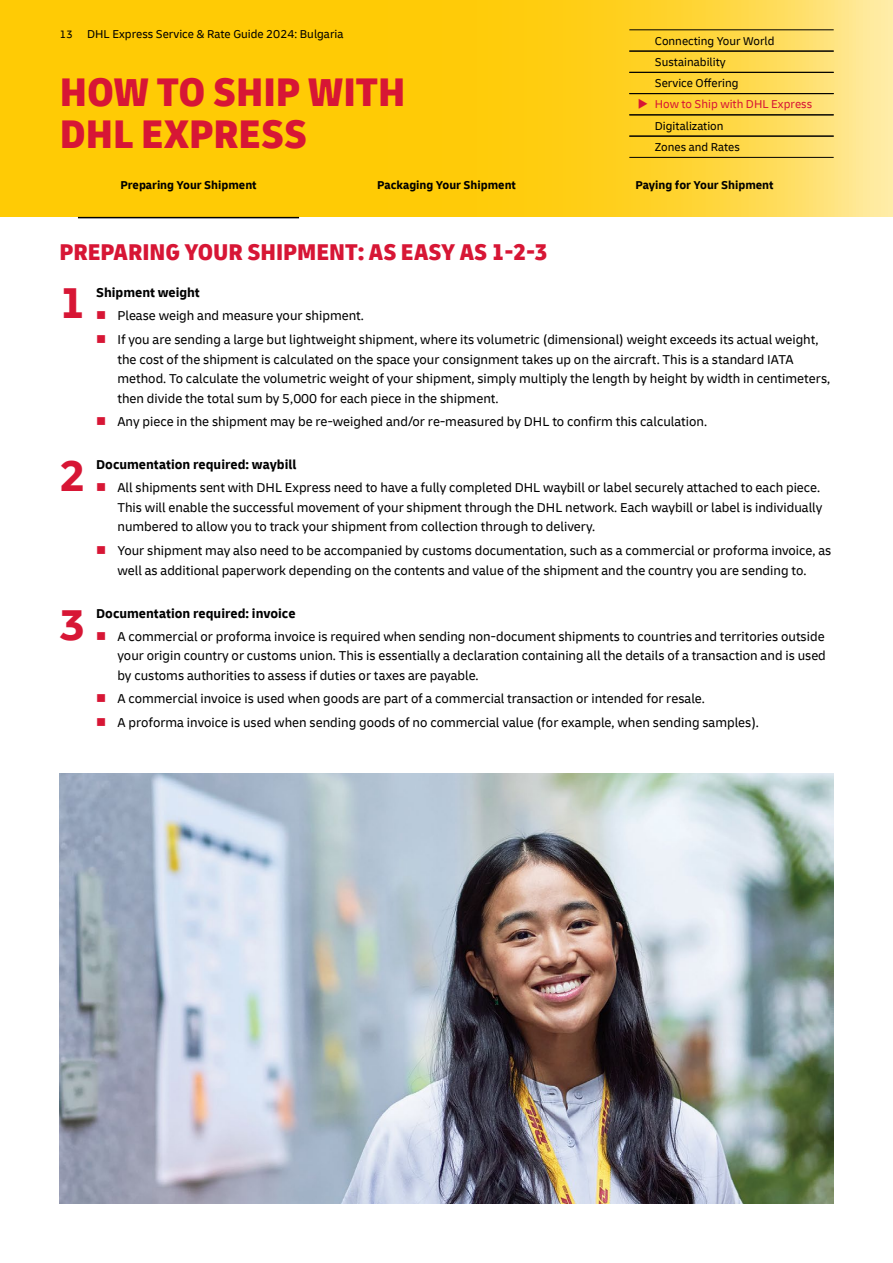
<style>
.page{position:relative;width:893px;height:1263px;background:#fff}
.page>*{position:absolute;margin:0;border:0;box-sizing:border-box;transform-origin:0 0}
.t1{font:700 45.3px "Delivery";color:#d71635}
.H2_Masthead_Headline{font:900 condensed 42px/42px "Delivery";color:#d71635}
.H3_Secondary_headline{font:900 condensed 24px "Delivery";color:#d71635}
.LI_Bulleted_List{font:13.5px/19.5px "Delivery";color:#000}
.H4_Paragraph_header{font:700 13.5px "Delivery";color:#000}
.t2{font:12px/21.3px "Delivery";color:#000}
.t3{font:700 12px "Delivery";color:#000}
.s1{font-size:11.25px}
.s2{color:#d71635}
</style>
<div class="page">
<svg style="left:0;top:0;width:893px;height:217px;background:#fecf20"></svg>
<hr style="left:629px;top:30px;width:205px;height:1px;background:#000">
<hr style="left:629px;top:51px;width:205px;height:1px;background:#000">
<hr style="left:629px;top:72px;width:205px;height:1px;background:#000">
<hr style="left:629px;top:93px;width:205px;height:1px;background:#000">
<hr style="left:629px;top:115px;width:205px;height:1px;background:#000">
<hr style="left:629px;top:136px;width:205px;height:1px;background:#000">
<hr style="left:629px;top:157px;width:205px;height:1px;background:#000">
<hr style="left:78px;top:217px;width:221px;height:1px;background:#000">
<img style="left:60px;top:774px;width:773px;height:429px">
<p class="t2" style="left:60px;top:24px;width:285px"><span class="s1">13</span> DHL Express Service &amp; Rate Guide 2024: Bulgaria</p>
<h2 class="H2_Masthead_Headline" style="left:60px;top:71px;width:347px">HOW TO SHIP WITH<br>DHL EXPRESS</h2>
<p class="t2" style="left:655px;top:30px;width:121px">Connecting Your World<br>Sustainability<br>Service Offering</p>
<p class="t2" style="left:655px;top:94px;width:159px;text-indent:-17px"><span class="s2">◆ How to Ship with DHL Express<br></span>Digitalization<br>Zones and Rates</p>
<p class="t3" style="left:120px;top:178px;width:138px">Preparing Your Shipment</p>
<p class="t3" style="left:377px;top:178px;width:140px">Packaging Your Shipment</p>
<p class="t3" style="left:635px;top:178px;width:140px">Paying for Your Shipment</p>
<h3 class="H3_Secondary_headline" style="left:60px;top:236px;width:490px">PREPARING YOUR SHIPMENT: AS EASY AS 1-2-3</h3>
<h1 class="t1" style="left:60px;top:275px;width:28px">1</h1>
<h4 class="H4_Paragraph_header" style="left:96px;top:284px;width:105px">Shipment weight</h4>
<p class="LI_Bulleted_List" style="left:96px;top:306px;width:269px"><span class="s2">■</span> Please weigh and measure your shipment.</p>
<p class="LI_Bulleted_List" style="left:117px;top:330px;width:714px;text-indent:-21px"><span class="s2">■</span> If you are sending a large but lightweight shipment, where its volumetric (dimensional) weight exceeds its actual weight, the cost of the shipment is calculated on the space your consignment takes up on the aircraft. This is a standard IATA method. To calculate the volumetric weight of your shipment, simply multiply the length by height by width in centimeters, then divide the total sum by 5,000 for each piece in the shipment.</p>
<p class="LI_Bulleted_List" style="left:96px;top:412px;width:612px"><span class="s2">■</span> Any piece in the shipment may be re-weighed and/or re-measured by DHL to confirm this calculation.</p>
<h4 class="H4_Paragraph_header" style="left:96px;top:456px;width:202px">Documentation required: waybill</h4>
<p class="LI_Bulleted_List" style="left:117px;top:478px;width:706px;text-indent:-21px"><span class="s2">■</span> All shipments sent with DHL Express need to have a fully completed DHL waybill or label securely attached to each piece.<br>This will enable the successful movement of your shipment through the DHL network. Each waybill or label is individually numbered to allow you to track your shipment from collection through to delivery.</p>
<p class="LI_Bulleted_List" style="left:96px;top:541px;width:737px;text-align:center"><span class="s2">■</span> Your shipment may also need to be accompanied by customs documentation, such as a commercial or proforma invoice, as well as additional paperwork depending on the contents and value of the shipment and the country you are sending to.</p>
<h4 class="H4_Paragraph_header" style="left:96px;top:605px;width:201px">Documentation required: invoice</h4>
<p class="LI_Bulleted_List" style="left:117px;top:626px;width:710px;text-align:justify;text-indent:-21px"><span class="s2">■</span> A commercial or proforma invoice is required when sending non-document shipments to countries and territories outside your origin country or customs union. This is essentially a declaration containing all the details of a transaction and is used by customs authorities to assess if duties or taxes are payable.</p>
<p class="LI_Bulleted_List" style="left:96px;top:689px;width:610px"><span class="s2">■</span> A commercial invoice is used when goods are part of a commercial transaction or intended for resale.</p>
<p class="LI_Bulleted_List" style="left:96px;top:713px;width:664px"><span class="s2">■</span> A proforma invoice is used when sending goods of no commercial value (for example, when sending samples).</p>
<h1 class="t1" style="left:60px;top:447px;width:28px">2</h1>
<h1 class="t1" style="left:60px;top:596px;width:28px">3</h1>
</div>
